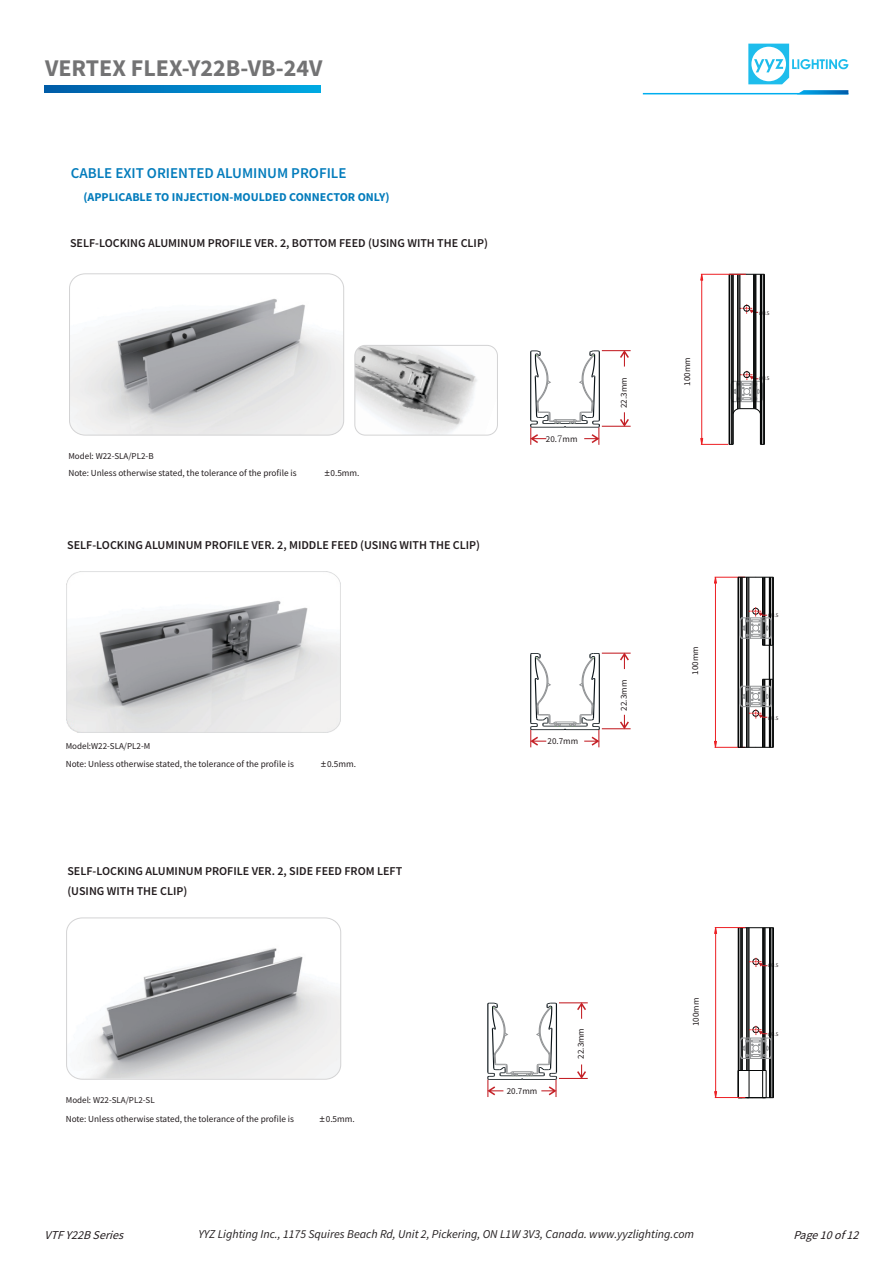
<style>
.page{position:relative;width:893px;height:1262px;background:#fff}
.page>*{position:absolute;margin:0;border:0;box-sizing:border-box;transform-origin:0 0}
.t1{font:700 24px "Source Sans Pro";color:#737374}
.t2{font:600 15px "Source Sans Pro";color:#037cbc}
.t3{font:600 12px/19.8px "Source Sans Pro";color:#221c1e}
.t4{font:italic 12px "Source Sans Pro";color:#231f20}
.t5{font:700 12px "Source Sans Pro";color:#037cbc}
.t6{font:italic 12px "Source Sans Pro";color:#221c1e}
.t7{font:9.3px "Source Sans Pro";color:#221c1e}
.t8{font:9px "Source Sans Pro";color:#221c1e}
.t9{font:4.65px "Microsoft Ya Hei";color:#221c1e}
.s1{font-family:"Microsoft Ya Hei"}
.s2{font-family:"Adobe Fangsong Std"}
</style>
<div class="page">
<img style="left:69px;top:281px;width:275px;height:154px">
<div style="left:69px;top:273px;width:275px;height:162px;border:1px solid #d3d3d4;border-radius:15px"></div>
<svg style="left:530px;top:350px;width:100px;height:95px"></svg>
<svg style="left:740px;top:304px;width:18px;height:10px"></svg>
<img style="left:355px;top:345px;width:142px;height:90px;border-radius:10px">
<div style="left:354px;top:345px;width:144px;height:90px;border:1px solid #d3d3d4;border-radius:10px"></div>
<svg style="left:730px;top:371px;width:33px;height:31px"></svg>
<hr style="left:729px;top:274px;width:35px;height:1px;background:#040606">
<hr style="left:764px;top:274px;width:1px;height:170px;background:#040606">
<hr style="left:763px;top:274px;width:1px;height:170px;background:#040606">
<hr style="left:761px;top:274px;width:1px;height:170px;background:#040606">
<hr style="left:760px;top:274px;width:1px;height:170px;background:#040606">
<hr style="left:755px;top:274px;width:1px;height:135px;background:#040606">
<hr style="left:754px;top:274px;width:1px;height:135px;background:#040606">
<hr style="left:753px;top:274px;width:1px;height:135px;background:#040606">
<hr style="left:739px;top:274px;width:1px;height:135px;background:#040606">
<hr style="left:738px;top:274px;width:1px;height:135px;background:#040606">
<hr style="left:737px;top:274px;width:1px;height:135px;background:#040606">
<hr style="left:732px;top:274px;width:1px;height:170px;background:#040606">
<hr style="left:731px;top:274px;width:1px;height:170px;background:#040606">
<hr style="left:729px;top:274px;width:1px;height:170px;background:#040606">
<hr style="left:728px;top:274px;width:1px;height:170px;background:#040606">
<svg style="left:732px;top:408px;width:28px;height:6px"></svg>
<div style="left:743px;top:305px;width:7px;height:6px;border:1px solid #040606;border-radius:50%"></div>
<div style="left:743px;top:371px;width:7px;height:7px;border:1px solid #040606;border-radius:50%"></div>
<hr style="left:701px;top:274px;width:44px;height:1px;background:#ed2024">
<hr style="left:701px;top:280px;width:1px;height:158px;background:#ed2024">
<svg style="left:700px;top:273px;width:3px;height:8px"></svg>
<svg style="left:700px;top:437px;width:33px;height:8px"></svg>
<img style="left:67px;top:571px;width:273px;height:161px">
<svg style="left:530px;top:652px;width:100px;height:95px"></svg>
<hr style="left:714px;top:577px;width:31px;height:1px;background:#ed2024">
<hr style="left:714px;top:747px;width:31px;height:1px;background:#ed2024">
<hr style="left:715px;top:583px;width:1px;height:158px;background:#ed2024">
<svg style="left:714px;top:576px;width:3px;height:8px"></svg>
<hr style="left:738px;top:747px;width:35px;height:1px;background:#040606">
<hr style="left:773px;top:679px;width:1px;height:68px;background:#040606">
<hr style="left:773px;top:577px;width:1px;height:68px;background:#040606">
<hr style="left:773px;top:645px;width:1px;height:34px;background:#040606">
<hr style="left:772px;top:645px;width:1px;height:34px;background:#040606">
<hr style="left:772px;top:577px;width:1px;height:68px;background:#040606">
<hr style="left:772px;top:679px;width:1px;height:68px;background:#040606">
<hr style="left:770px;top:577px;width:1px;height:68px;background:#040606">
<hr style="left:770px;top:679px;width:1px;height:68px;background:#040606">
<hr style="left:769px;top:679px;width:1px;height:68px;background:#040606">
<hr style="left:769px;top:577px;width:1px;height:68px;background:#040606">
<hr style="left:769px;top:645px;width:1px;height:34px;background:#040606">
<hr style="left:764px;top:577px;width:1px;height:68px;background:#040606">
<hr style="left:764px;top:679px;width:1px;height:68px;background:#040606">
<hr style="left:763px;top:577px;width:1px;height:68px;background:#040606">
<hr style="left:763px;top:679px;width:1px;height:68px;background:#040606">
<hr style="left:762px;top:577px;width:1px;height:68px;background:#040606">
<hr style="left:762px;top:679px;width:1px;height:68px;background:#040606">
<hr style="left:748px;top:577px;width:1px;height:170px;background:#040606">
<hr style="left:747px;top:577px;width:1px;height:170px;background:#040606">
<hr style="left:746px;top:577px;width:1px;height:170px;background:#040606">
<hr style="left:741px;top:577px;width:1px;height:170px;background:#040606">
<hr style="left:740px;top:577px;width:1px;height:170px;background:#040606">
<hr style="left:738px;top:577px;width:1px;height:170px;background:#040606">
<hr style="left:737px;top:577px;width:1px;height:170px;background:#040606">
<hr style="left:738px;top:577px;width:35px;height:1px;background:#040606">
<svg style="left:714px;top:740px;width:3px;height:8px"></svg>
<svg style="left:739px;top:679px;width:34px;height:39px"></svg>
<svg style="left:739px;top:607px;width:33px;height:32px"></svg>
<img style="left:67px;top:923px;width:274px;height:155px">
<div style="left:66px;top:917px;width:275px;height:162px;border:1px solid #d3d3d4;border-radius:15px"></div>
<svg style="left:487px;top:1002px;width:100px;height:95px"></svg>
<hr style="left:738px;top:1097px;width:35px;height:1px;background:#040606">
<hr style="left:738px;top:927px;width:1px;height:143px;background:#040606">
<hr style="left:740px;top:927px;width:1px;height:143px;background:#040606">
<hr style="left:741px;top:927px;width:1px;height:143px;background:#040606">
<hr style="left:742px;top:927px;width:1px;height:143px;background:#040606">
<hr style="left:746px;top:927px;width:1px;height:143px;background:#040606">
<hr style="left:747px;top:927px;width:1px;height:143px;background:#040606">
<hr style="left:748px;top:927px;width:1px;height:170px;background:#040606">
<hr style="left:762px;top:927px;width:1px;height:170px;background:#040606">
<hr style="left:763px;top:927px;width:1px;height:143px;background:#040606">
<hr style="left:764px;top:927px;width:1px;height:143px;background:#040606">
<hr style="left:769px;top:927px;width:1px;height:170px;background:#040606">
<hr style="left:770px;top:927px;width:1px;height:170px;background:#040606">
<hr style="left:772px;top:927px;width:1px;height:170px;background:#040606">
<hr style="left:773px;top:927px;width:1px;height:170px;background:#040606">
<hr style="left:738px;top:927px;width:35px;height:1px;background:#040606">
<svg style="left:738px;top:1070px;width:28px;height:28px"></svg>
<hr style="left:714px;top:927px;width:31px;height:1px;background:#ed2024">
<hr style="left:714px;top:1097px;width:31px;height:1px;background:#ed2024">
<hr style="left:715px;top:933px;width:1px;height:158px;background:#ed2024">
<svg style="left:714px;top:927px;width:3px;height:7px"></svg>
<svg style="left:714px;top:1090px;width:3px;height:9px"></svg>
<svg style="left:739px;top:1025px;width:33px;height:34px"></svg>
<svg style="left:749px;top:957px;width:18px;height:10px"></svg>
<svg style="left:45px;top:85px;width:275px;height:8px;background:#0082c5"></svg>
<svg style="left:748px;top:44px;width:100px;height:40px"></svg>
<hr style="left:643px;top:93px;width:205px;height:1px;background:#00aeef">
<svg style="left:796px;top:90px;width:52px;height:4px"></svg>
<h1 class="t1" style="left:45px;top:58px;width:279px">VERTEX FLEX-Y22B-VB-24V</h1>
<p class="t2" style="left:71px;top:166px;width:277px">CABLE EXIT ORIENTED ALUMINUM PROFILE</p>
<p class="t5" style="left:83px;top:192px;width:307px">(APPLICABLE TO INJECTION-MOULDED CONNECTOR ONLY)</p>
<p class="t3" style="left:70px;top:234px;width:419px">SELF-LOCKING ALUMINUM PROFILE VER. 2, BOTTOM FEED (USING WITH THE CLIP)</p>
<p class="t8" style="left:68px;top:452px;width:87px">Model: W22-SLA/PL2-B</p>
<p class="t7" style="left:68px;top:469px;width:230px">Note: Unless otherwise stated, the tolerance of the profile is</p>
<p class="t7" style="left:323px;top:469px;width:37px"><span class="s1">±</span>0.5mm.</p>
<p class="t3" style="left:67px;top:536px;width:414px">SELF-LOCKING ALUMINUM PROFILE VER. 2, MIDDLE FEED (USING WITH THE CLIP)</p>
<p class="t8" style="left:66px;top:742px;width:86px">Model:W22-SLA/PL2-M</p>
<p class="t7" style="left:66px;top:759px;width:230px">Note: Unless otherwise stated, the tolerance of the profile is</p>
<p class="t7" style="left:320px;top:759px;width:37px"><span class="s1">±</span>0.5mm.</p>
<p class="t3" style="left:67px;top:862px;width:336px">SELF-LOCKING ALUMINUM PROFILE VER. 2, SIDE FEED FROM LEFT (USING WITH THE CLIP)</p>
<p class="t8" style="left:546px;top:435px;width:33px">20<span class="s1">.</span><span class="s2">7</span>mm</p>
<p class="t8" style="left:620px;top:408px;width:32px;rotate:-90deg">22.3mm</p>
<p class="t8" style="left:547px;top:737px;width:32px">20.7mm</p>
<p class="t8" style="left:620px;top:710px;width:32px;rotate:-90deg">22.3mm</p>
<p class="t8" style="left:66px;top:1096px;width:90px">Model: W22-SLA/PL2-SL</p>
<p class="t7" style="left:66px;top:1114px;width:230px">Note: Unless otherwise stated, the tolerance of the profile is</p>
<p class="t7" style="left:319px;top:1114px;width:37px"><span class="s1">±</span>0.5mm.</p>
<p class="t8" style="left:506px;top:1087px;width:32px">20.7mm</p>
<p class="t8" style="left:577px;top:1058px;width:32px;rotate:-90deg">22.3mm</p>
<p class="t8" style="left:683px;top:386px;width:30px;rotate:-90deg">100mm</p>
<p class="t8" style="left:691px;top:674px;width:30px;rotate:-90deg">100mm</p>
<p class="t8" style="left:692px;top:1026px;width:30px;rotate:-90deg">100mm</p>
<p class="t6" style="left:45px;top:1229px;width:83px">VTFY22B Series</p>
<p class="t4" style="left:198px;top:1228px;width:497px">YYZ Lighting Inc., 1175 Squires Beach Rd, Unit 2, Pickering, ON L1W 3V3, Canada. www.yyzlighting.com</p>
<p class="t9" style="left:759px;top:311px;width:12px">Ø3.5</p>
<p class="t9" style="left:759px;top:376px;width:12px">Ø3.5</p>
<p class="t9" style="left:768px;top:613px;width:12px">Ø3.5</p>
<p class="t9" style="left:768px;top:715px;width:12px">Ø3.5</p>
<p class="t9" style="left:768px;top:962px;width:12px">Ø3.5</p>
<p class="t9" style="left:768px;top:1031px;width:12px">Ø3.5</p>
<p class="t6" style="left:793px;top:1229px;width:70px">Page10of 12</p>
</div>
